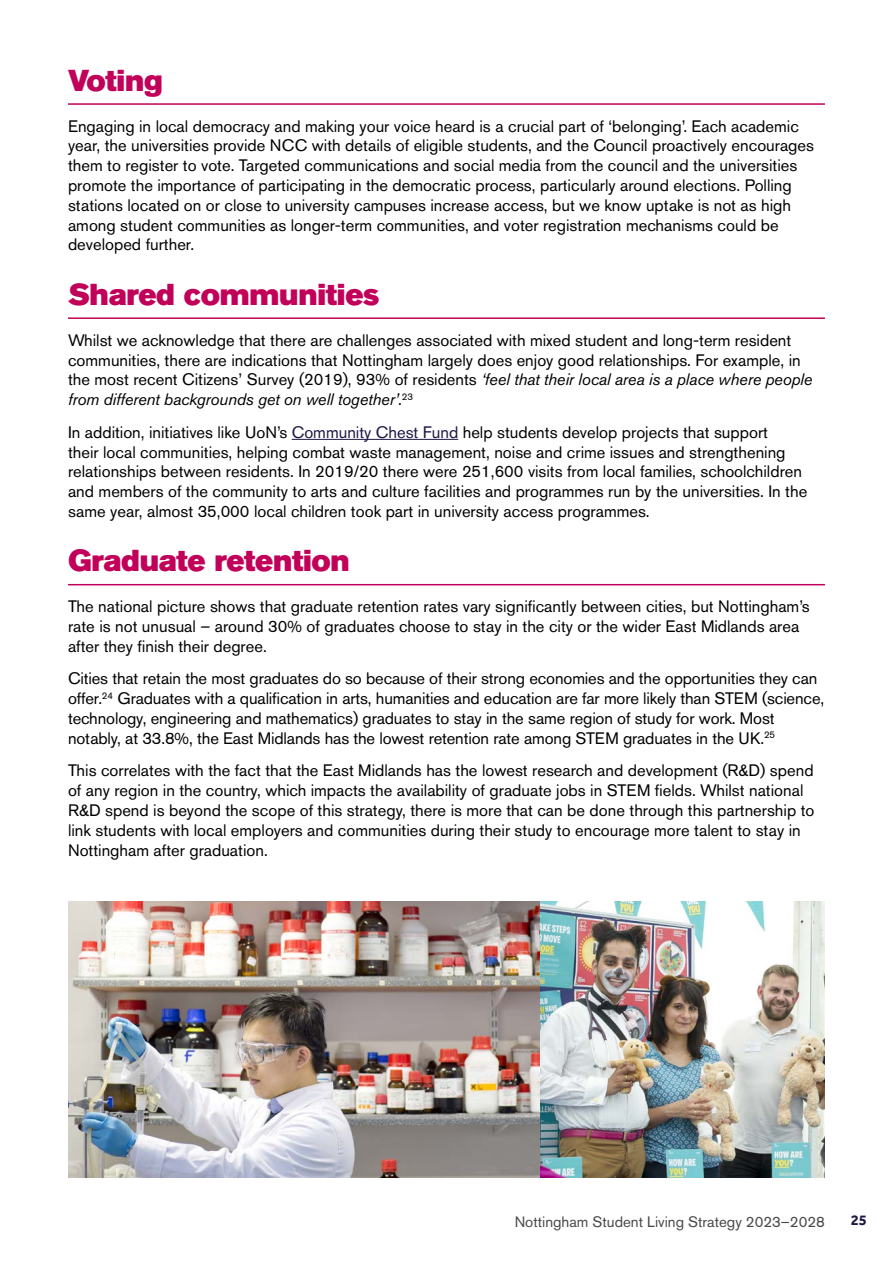
<style>
.page{position:relative;width:893px;height:1263px;background:#fff}
.page>*{position:absolute;margin:0;border:0;box-sizing:border-box;transform-origin:0 0}
.h3_PINK_BOLD{font:30px "Akzidenz Grotesk BE Super";letter-spacing:-.01em;color:#c10059}
.Body_11{font:16.5px/19.8px "Akzidenz Grotesk BE";color:#000}
.t1{font:15px "Akzidenz Grotesk BE";color:#484848}
.t2{font:700 15px "Effra";color:#1e1643}
.s1{font-style:italic}
.s2{color:#1e1643}
</style>
<div class="page">
<hr style="left:68px;top:103px;width:757px;height:2px;background:#c10059">
<hr style="left:68px;top:317px;width:757px;height:2px;background:#c10059">
<hr style="left:292px;top:439px;width:166px;height:1px;background:#1e1643">
<hr style="left:68px;top:584px;width:757px;height:1px;background:#c10059">
<img style="left:68px;top:901px;width:473px;height:277px">
<img style="left:541px;top:901px;width:284px;height:277px">
<p class="h3_PINK_BOLD" style="left:68px;top:63px;width:96px">Voting</p>
<p class="Body_11" style="left:68px;top:116px;width:747px">Engaging in local democracy and making your voice heard is a crucial part of ‘belonging’. Each academic year, the universities provide NCC with details of eligible students, and the Council proactively encourages them to register to vote. Targeted communications and social media from the council and the universities promote the importance of participating in the democratic process, particularly around elections. Polling stations located on or close to university campuses increase access, but we know uptake is not as high among student communities as longer-term communities, and voter registration mechanisms could be developed further.</p>
<p class="h3_PINK_BOLD" style="left:68px;top:277px;width:313px">Shared communities</p>
<p class="Body_11" style="left:68px;top:330px;width:746px">Whilst we acknowledge that there are challenges associated with mixed student and long-term resident communities, there are indications that Nottingham largely does enjoy good relationships. For example, in the most recent Citizens’ Survey (2019), 93% of residents <span class="s1">‘feel that their local area is a place where people from different backgrounds get on well together’</span>.<sup>23</sup></p>
<p class="Body_11" style="left:68px;top:422px;width:741px">In addition, initiatives like UoN’s <span class="s2">Community Chest Fund</span> help students develop projects that support<br>their local communities, helping combat waste management, noise and crime issues and strengthening relationships between residents. In 2019/20 there were 251,600 visits from local families, schoolchildren and members of the community to arts and culture facilities and programmes run by the universities. In the same year, almost 35,000 local children took part in university access programmes.</p>
<p class="h3_PINK_BOLD" style="left:68px;top:543px;width:283px">Graduate retention</p>
<p class="Body_11" style="left:68px;top:596px;width:743px">The national picture shows that graduate retention rates vary significantly between cities, but Nottingham’s rate is not unusual – around 30% of graduates choose to stay in the city or the wider East Midlands area after they finish their degree.</p>
<p class="Body_11" style="left:68px;top:669px;width:758px">Cities that retain the most graduates do so because of their strong economies and the opportunities they can offer.<sup>24</sup> Graduates with a qualification in arts, humanities and education are far more likely than STEM (science, technology, engineering and mathematics) graduates to stay in the same region of study for work. Most notably, at 33.8%, the East Midlands has the lowest retention rate among STEM graduates in the UK.<sup>25</sup></p>
<p class="Body_11" style="left:68px;top:761px;width:748px">This correlates with the fact that the East Midlands has the lowest research and development (R&amp;D) spend of any region in the country, which impacts the availability of graduate jobs in STEM fields. Whilst national R&amp;D spend is beyond the scope of this strategy, there is more that can be done through this partnership to link students with local employers and communities during their study to encourage more talent to stay in Nottingham after graduation.</p>
<p class="t1" style="left:515px;top:1213px;width:312px">Nottingham Student Living Strategy 2023–2028</p>
<p class="t2" style="left:851px;top:1211px;width:18px">25</p>
</div>
